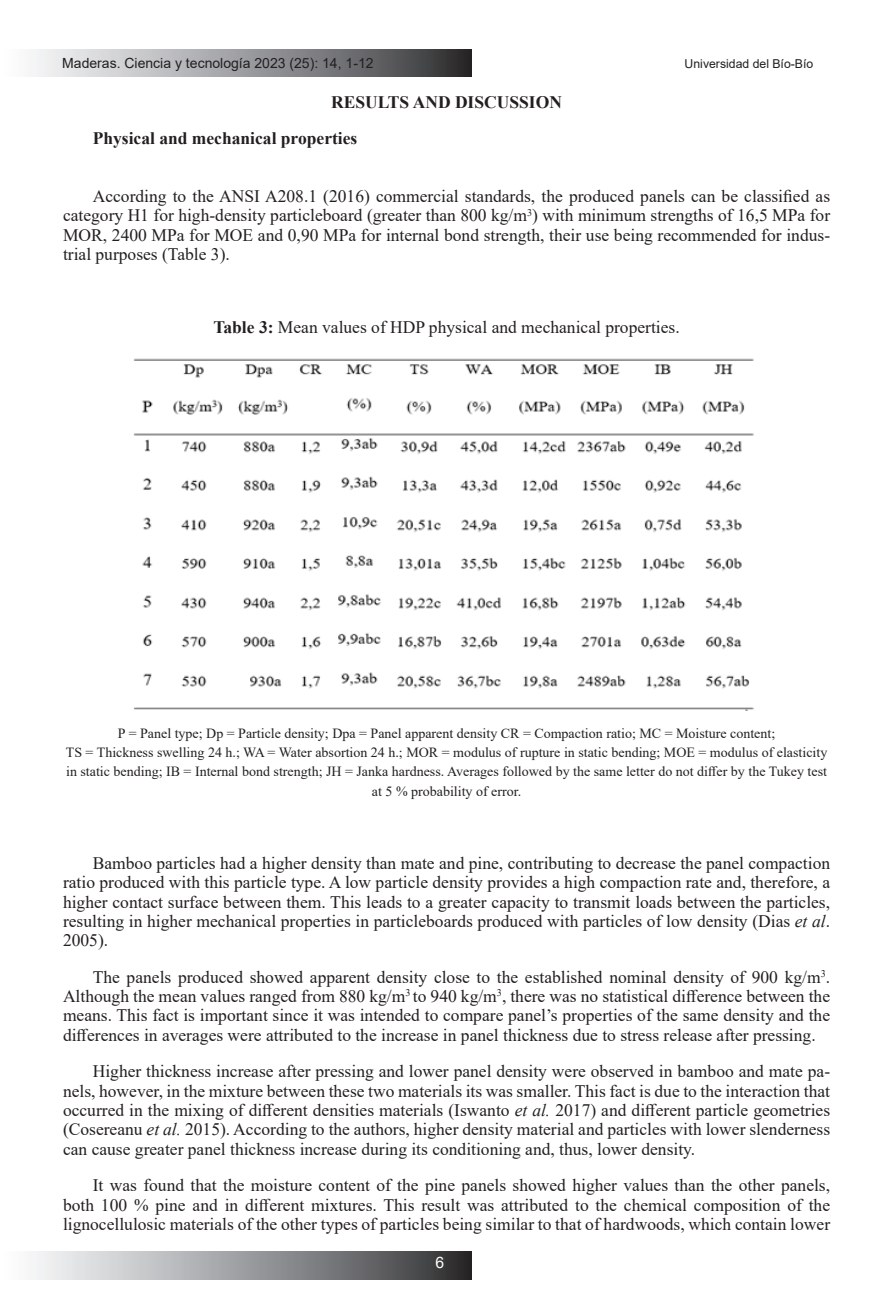
<style>
.page{position:relative;width:893px;height:1315px;background:#fff}
.page>*{position:absolute;margin:0;border:0;box-sizing:border-box;transform-origin:0 0}
.New_paragraph{font:17.5px/19.2px "Times New Roman";color:#231f20;text-align:justify}
.Paragraph{font:17.5px/19.2px "Times New Roman";color:#231f20;text-align:justify}
.t1{font:700 17.5px "Times New Roman";color:#231f20}
.t2{font:15.75px "Arial";color:#fff}
.New_paragraph-2{font:14px/19.2px "Times New Roman";color:#231f20;text-align:center}
.t3{font:14px "Arial";color:#231f20}
.t4{font:12.25px "Arial";color:#231f20}
.s1{font-weight:700}
.s2{font-style:italic}
</style>
<div class="page">
<div style="left:0;top:49px;width:471px;height:28px;background:linear-gradient(to right,#fff,#333436)"></div>
<div style="left:0;top:1252px;width:471px;height:27px;background:linear-gradient(to right,#fff,#333436)"></div>
<img style="left:133px;top:358px;width:621px;height:353px">
<p class="t3" style="left:62px;top:53px;width:313px">Maderas. Ciencia y tecnología 2023 (25): 14, 1-12</p>
<p class="t4" style="left:685px;top:56px;width:130px">Universidad del Bío-Bío</p>
<p class="t1" style="left:331px;top:89px;width:232px">RESULTS AND DISCUSSION</p>
<p class="t1" style="left:93px;top:126px;width:266px">Physical and mechanical properties</p>
<p class="Paragraph" style="left:63px;top:186px;width:769px;text-indent:30px">According to the ANSI A208.1 (2016) commercial standards, the produced panels can be classified as category H1 for high-density particleboard (greater than 800 kg/m<sup>3</sup>) with minimum strengths of 16,5 MPa for MOR, 2400 MPa for MOE and 0,90 MPa for internal bond strength, their use being recommended for indus&shy;trial purposes (Table 3).</p>
<p class="New_paragraph" style="left:213px;top:317px;width:468px"><span class="s1">Table 3:</span> Mean values of HDP physical and mechanical properties.</p>
<p class="New_paragraph-2" style="left:66px;top:723px;width:763px">P = Panel type; Dp = Particle density; Dpa = Panel apparent density CR = Compaction ratio; MC = Moisture content;<br>TS = Thickness swelling 24 h.; WA = Water absortion 24 h.; MOR = modulus of rupture in static bending; MOE = modulus of elasticity in static bending; IB = Internal bond strength; JH = Janka hardness. Averages followed by the same letter do not differ by the Tukey test at 5 % probability of error.</p>
<p class="New_paragraph" style="left:63px;top:853px;width:769px;text-indent:30px">Bamboo particles had a higher density than mate and pine, contributing to decrease the panel compaction ratio produced with this particle type. A low particle density provides a high compaction rate and, therefore, a higher contact surface between them. This leads to a greater capacity to transmit loads between the particles, resulting in higher mechanical properties in particleboards produced with particles of low density (Dias <span class="s2">et al</span>.<br>2005).</p>
<p class="New_paragraph" style="left:63px;top:967px;width:769px;text-indent:30px">The panels produced showed apparent density close to the established nominal density of 900 kg/m<sup>3</sup>.<br>Although the mean values ranged from 880 kg/m<sup>3</sup> to 940 kg/m<sup>3</sup>, there was no statistical difference between the means. This fact is important since it was intended to compare panel’s properties of the same density and the differences in averages were attributed to the increase in panel thickness due to stress release after pressing.</p>
<p class="New_paragraph" style="left:63px;top:1061px;width:769px;text-indent:30px">Higher thickness increase after pressing and lower panel density were observed in bamboo and mate pa&shy;nels, however, in the mixture between these two materials its was smaller. This fact is due to the interaction that occurred in the mixing of different densities materials (Iswanto <span class="s2">et al.</span> 2017) and different particle geometries (Cosereanu <span class="s2">et al.</span> 2015). According to the authors, higher density material and particles with lower slenderness can cause greater panel thickness increase during its conditioning and, thus, lower density.</p>
<p class="New_paragraph" style="left:63px;top:1175px;width:769px;text-indent:30px">It was found that the moisture content of the pine panels showed higher values than the other panels, both 100 % pine and in different mixtures. This result was attributed to the chemical composition of the lignocellulosic materials of the other types of particles being similar to that of hardwoods, which contain lower</p>
<p class="t2" style="left:435px;top:1252px;width:10px">6</p>
</div>
